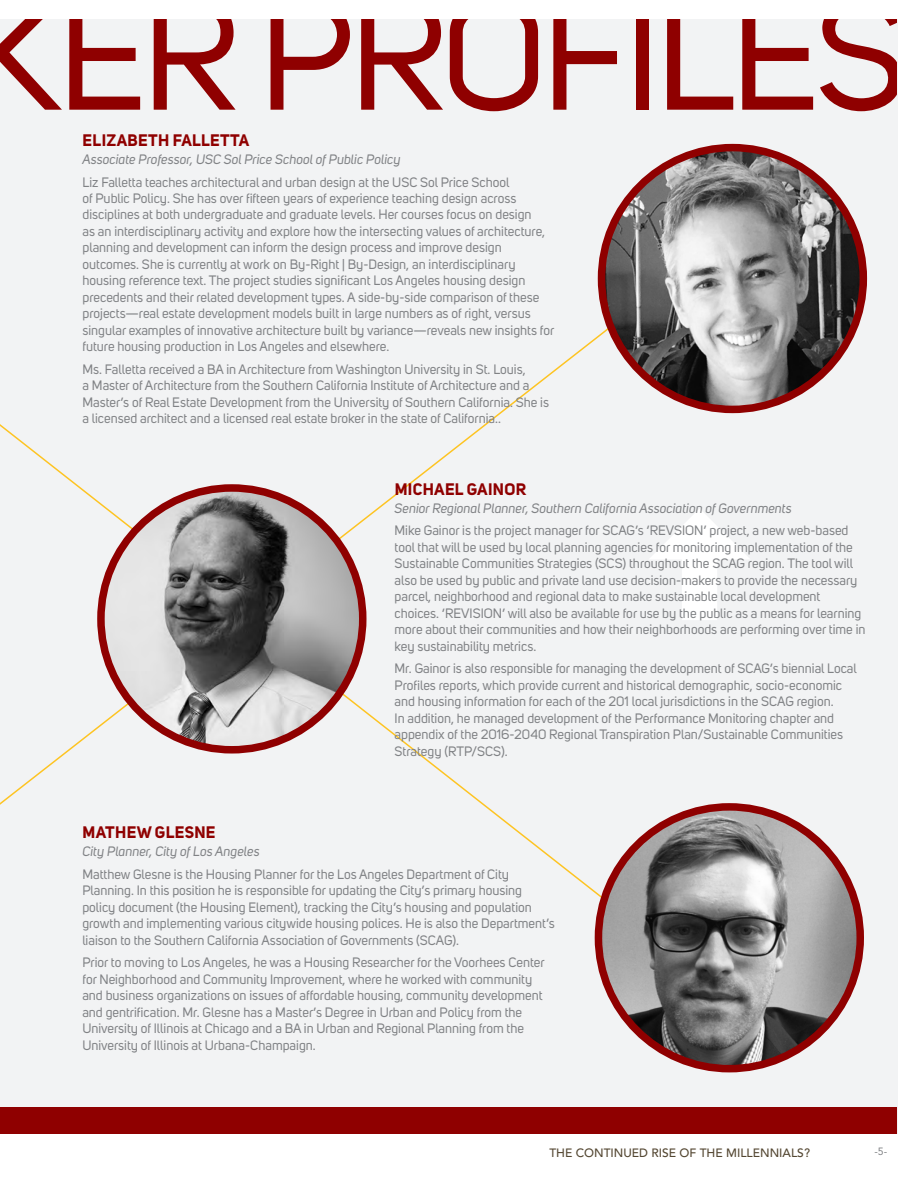
<style>
.page{position:relative;width:918px;height:1188px;background:#fff}
.page>*{position:absolute;margin:0;border:0;box-sizing:border-box;transform-origin:0 0}
.t1{font:156px "Uni Sans";letter-spacing:-.03em;color:#8f0000}
.Bios-_Name{font:700 16.5px "Uni Sans";letter-spacing:.02em;color:#8f0000}
.Bio_Text{font:13.5px/16.5px "Uni Sans";color:#808285}
.Bio_Text-2{font:italic 13.5px "Uni Sans";color:#808285}
.t2{font:500 12px "Avenir LT Std";color:#544732}
.t3{font:10.5px "Avenir LT Std";color:#808285}
</style>
<div class="page">
<div style="left:0;top:19px;width:898px;height:1115px;background:#f2f3f4"></div>
<svg style="left:0;top:242px;width:718px;height:675px"></svg>
<div style="left:0;top:1108px;width:897px;height:26px;background:#8f0000"></div>
<svg style="left:649px;top:508px;width:100px;height:112px"></svg>
<img style="left:602px;top:148px;width:261px;height:261px;border-radius:131px">
<div style="left:598px;top:144px;width:269px;height:269px;border:8px solid #8f0000;border-radius:50%"></div>
<img style="left:101px;top:488px;width:262px;height:262px;border-radius:131px">
<div style="left:97px;top:484px;width:270px;height:270px;border:8px solid #8f0000;border-radius:50%"></div>
<img style="left:598px;top:809px;width:262px;height:260px">
<div style="left:595px;top:803px;width:269px;height:269px;border:8px solid #8f0000;border-radius:50%"></div>
<h1 class="t1" style="left:-36px;top:-35px;width:945px">KER PROFILES</h1>
<p class="Bios-_Name" style="left:83px;top:130px;width:168px">ELIZABETH FALLETTA</p>
<p class="Bio_Text-2" style="left:83px;top:151px;width:320px">Associate Professor, USC Sol Price School of Public Policy</p>
<p class="Bio_Text" style="left:83px;top:174px;width:473px">Liz Falletta teaches architectural and urban design at the USC Sol Price School<br>of Public Policy. She has over fifteen years of experience teaching design across disciplines at both undergraduate and graduate levels. Her courses focus on design<br>as an interdisciplinary activity and explore how the intersecting values of architecture, planning and development can inform the design process and improve design outcomes. She is currently at work on By-Right | By-Design, an interdisciplinary housing reference text. The project studies significant Los Angeles housing design precedents and their related development types. A side-by-side comparison of these projects—real estate development models built in large numbers as of right, versus singular examples of innovative architecture built by variance—reveals new insights for future housing production in Los Angeles and elsewhere.</p>
<p class="Bio_Text" style="left:83px;top:361px;width:468px">Ms. Falletta received a BA in Architecture from Washington University in St. Louis,<br>a Master of Architecture from the Southern California Institute of Architecture and a Master’s of Real Estate Development from the University of Southern California. She is a licensed architect and a licensed real estate broker in the state of California..</p>
<p class="Bios-_Name" style="left:395px;top:479px;width:133px">MICHAEL GAINOR</p>
<p class="Bio_Text-2" style="left:395px;top:500px;width:399px">Senior Regional Planner, Southern California Association of Governments</p>
<p class="Bio_Text" style="left:395px;top:522px;width:472px">Mike Gainor is the project manager for SCAG’s ‘REVSION’ project, a new web-based tool that will be used by local planning agencies for monitoring implementation of the Sustainable Communities Strategies (SCS) throughout the SCAG region. The tool will also be used by public and private land use decision-makers to provide the necessary parcel, neighborhood and regional data to make sustainable local development choices. ‘REVISION’ will also be available for use by the public as a means for learning more about their communities and how their neighborhoods are performing over time in key sustainability metrics.</p>
<p class="Bio_Text" style="left:395px;top:660px;width:464px">Mr. Gainor is also responsible for managing the development of SCAG’s biennial Local Profiles reports, which provide current and historical demographic, socio-economic and housing information for each of the 201 local jurisdictions in the SCAG region.<br>In addition, he managed development of the Performance Monitoring chapter and appendix of the 2016-2040 Regional Transpiration Plan/Sustainable Communities Strategy (RTP/SCS).</p>
<p class="Bios-_Name" style="left:83px;top:822px;width:135px">MATHEW GLESNE</p>
<p class="Bio_Text-2" style="left:82px;top:843px;width:179px">City Planner, City of Los Angeles</p>
<p class="Bio_Text" style="left:82px;top:866px;width:474px">Matthew Glesne is the Housing Planner for the Los Angeles Department of City Planning. In this position he is responsible for updating the City’s primary housing policy document (the Housing Element), tracking the City’s housing and population growth and implementing various citywide housing polices. He is also the Department’s liaison to the Southern California Association of Governments (SCAG).</p>
<p class="Bio_Text" style="left:82px;top:954px;width:464px">Prior to moving to Los Angeles, he was a Housing Researcher for the Voorhees Center for Neighborhood and Community Improvement, where he worked with community and business organizations on issues of affordable housing, community development and gentrification. Mr. Glesne has a Master’s Degree in Urban and Policy from the University of Illinois at Chicago and a BA in Urban and Regional Planning from the University of Illinois at Urbana-Champaign.</p>
<p class="t2" style="left:549px;top:1146px;width:262px">THE CONTINUED RISE OF THE MILLENNIALS?</p>
<p class="t3" style="left:874px;top:1145px;width:14px">-5-</p>
</div>
